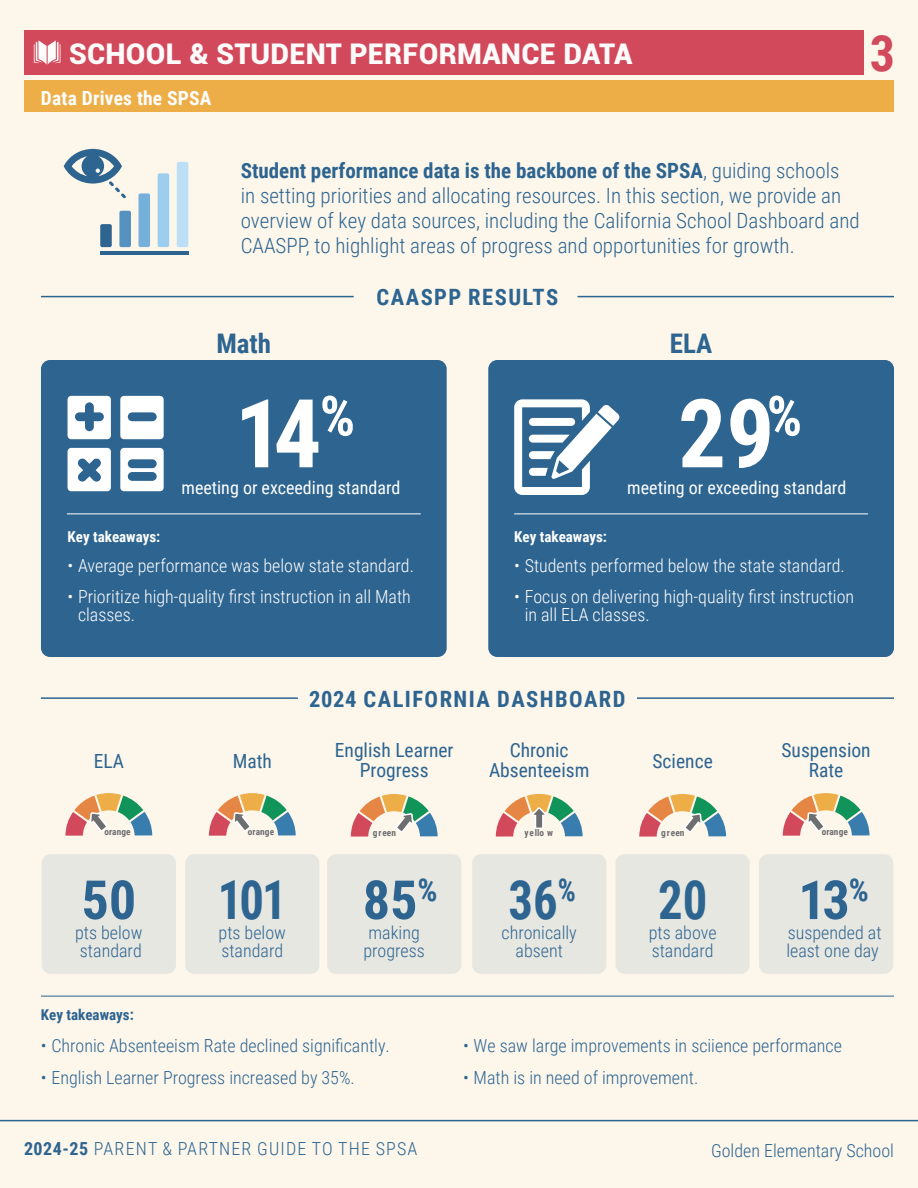
<style>
.page{position:relative;width:918px;height:1188px;background:#fcf6eb}
.page>*{position:absolute;margin:0;border:0;box-sizing:border-box;transform-origin:0 0}
.t1{font:700 95.25px "Roboto Condensed";color:#fff}
.t2{font:700 54px "Roboto Condensed";color:#2d6490}
.t3{font:700 54px "Roboto Condensed";color:#2d6490;scale:.9 1}
.t4{font:700 49.95px "Roboto Condensed";color:#d2495c}
.t5{font:900 28.5px "Roboto";letter-spacing:.01em;color:#fdfcfb}
.t6{font:700 27px "Roboto Condensed";color:#2d6490}
.t7{font:700 22.5px "Roboto Condensed";letter-spacing:.065em;color:#2d6490}
.t8{font:300 21px/25.2px "Roboto Condensed";color:#2d6490}
.t9{font:19.5px/19.5px "Roboto Condensed";color:#2d6490;text-align:center}
.t10{font:700 19.5px "Roboto Condensed";letter-spacing:.01em;color:#fff}
.t11{font:300 18px/18px "Roboto Condensed";color:#2d6490}
.t12{font:300 18px/18px "Roboto Condensed";color:#fff}
.t13{font:18px "Roboto Condensed";color:#fff}
.t14{font:300 18px "Roboto Condensed";letter-spacing:.065em;color:#2d6490}
.t15{font:700 15px "Roboto Condensed";color:#fff}
.t16{font:700 15px "Roboto Condensed";color:#2d6490}
.t17{font:700 9.3px "Roboto Condensed";letter-spacing:.005em;color:#6d6e70}
.s1{font-weight:700}
</style>
<div class="page">
<div style="left:41px;top:360px;width:406px;height:297px;background:#2d6490;border-radius:9px"></div>
<div style="left:42px;top:854px;width:134px;height:120px;background:#e7e7e2;border-radius:9px"></div>
<div style="left:185px;top:854px;width:134px;height:120px;background:#e7e7e2;border-radius:9px"></div>
<div style="left:327px;top:854px;width:134px;height:120px;background:#e7e7e2;border-radius:9px"></div>
<div style="left:472px;top:854px;width:134px;height:120px;background:#e7e7e2;border-radius:9px"></div>
<div style="left:616px;top:854px;width:134px;height:120px;background:#e7e7e2;border-radius:9px"></div>
<div style="left:759px;top:854px;width:134px;height:120px;background:#e7e7e2;border-radius:9px"></div>
<div style="left:488px;top:360px;width:406px;height:297px;background:#2d6490;border-radius:9px"></div>
<hr style="left:67px;top:514px;width:354px;height:1px;background:#fff">
<hr style="left:514px;top:514px;width:354px;height:1px;background:#fff">
<hr style="left:41px;top:996px;width:853px;height:1px;background:#2d6490">
<hr style="left:41px;top:296px;width:313px;height:1px;background:#2d6490">
<hr style="left:578px;top:296px;width:316px;height:1px;background:#2d6490">
<hr style="left:0;top:1120px;width:918px;height:1px;background:#2d6490">
<div style="left:24px;top:30px;width:840px;height:45px;background:#d2495c"></div>
<svg style="left:34px;top:40px;width:26px;height:25px"></svg>
<div style="left:24px;top:81px;width:870px;height:31px;background:#edae47"></div>
<hr style="left:41px;top:697px;width:257px;height:2px;background:#2d6490">
<hr style="left:637px;top:697px;width:257px;height:2px;background:#2d6490">
<hr style="left:100px;top:251px;width:88px;height:4px;background:#2d6490">
<div style="left:100px;top:224px;width:12px;height:23px;background:#2d6490;border-radius:2px"></div>
<div style="left:139px;top:193px;width:11px;height:54px;background:#75b0da;border-radius:2px"></div>
<div style="left:158px;top:173px;width:11px;height:74px;background:#9dceef;border-radius:2px"></div>
<div style="left:177px;top:162px;width:11px;height:85px;background:#bddff5;border-radius:2px"></div>
<div style="left:119px;top:211px;width:12px;height:36px;background:#5592bf;border-radius:2px"></div>
<svg style="left:64px;top:149px;width:62px;height:49px"></svg>
<svg style="left:120px;top:396px;width:44px;height:43px;background:#e0e8ee"></svg>
<svg style="left:68px;top:396px;width:43px;height:43px"></svg>
<svg style="left:68px;top:448px;width:43px;height:43px"></svg>
<svg style="left:120px;top:448px;width:44px;height:43px"></svg>
<svg style="left:514px;top:399px;width:105px;height:96px"></svg>
<svg style="left:65px;top:793px;width:87px;height:43px"></svg>
<svg style="left:209px;top:793px;width:87px;height:43px"></svg>
<svg style="left:783px;top:793px;width:87px;height:43px"></svg>
<svg style="left:496px;top:794px;width:87px;height:43px"></svg>
<svg style="left:351px;top:794px;width:87px;height:43px"></svg>
<svg style="left:639px;top:794px;width:87px;height:43px"></svg>
<p class="t5" style="left:69px;top:34px;width:565px">SCHOOL &amp; STUDENT PERFORMANCE DATA</p>
<p class="t4" style="left:870px;top:18px;width:27px">3</p>
<p class="t10" style="left:41px;top:84px;width:172px">Data Drives the SPSA</p>
<p class="t8" style="left:241px;top:157px;width:621px"><span class="s1">Student performance data is the backbone of the SPSA</span>, guiding schools<br>in setting priorities and allocating resources. In this section, we provide an overview of key data sources, including the California School Dashboard and CAASPP, to highlight areas of progress and opportunities for growth.</p>
<p class="t7" style="left:377px;top:281px;width:183px">CAASPP RESULTS</p>
<p class="t6" style="left:216px;top:324px;width:56px">Math</p>
<p class="t6" style="left:670px;top:324px;width:44px">ELA</p>
<p class="t1" style="left:235px;top:367px;width:122px">14<sup>%</sup></p>
<p class="t15" style="left:68px;top:526px;width:94px">Key takeaways:</p>
<p class="t13" style="left:182px;top:475px;width:221px">meeting or exceeding standard</p>
<p class="t12" style="left:68px;top:556px;width:348px">• Average performance was below state standard.</p>
<p class="t12" style="left:78px;top:587px;width:334px;text-indent:-10px">• Prioritize high-quality first instruction in all Math classes.</p>
<p class="t1" style="left:678px;top:367px;width:126px">29<sup>%</sup></p>
<p class="t15" style="left:514px;top:526px;width:94px">Key takeaways:</p>
<p class="t13" style="left:627px;top:475px;width:221px">meeting or exceeding standard</p>
<p class="t12" style="left:514px;top:556px;width:332px">• Students performed below the state standard.</p>
<p class="t12" style="left:525px;top:587px;width:331px;text-indent:-10px">• Focus on delivering high-quality first instruction in all ELA classes.</p>
<p class="t9" style="left:94px;top:751px;width:32px">ELA</p>
<p class="t9" style="left:233px;top:751px;width:41px">Math</p>
<p class="t7" style="left:309px;top:684px;width:318px">2024 CALIFORNIA DASHBOARD</p>
<p class="t9" style="left:335px;top:740px;width:120px">English Learner<br>Progress</p>
<p class="t9" style="left:489px;top:740px;width:102px">Chronic<br>Absenteeism</p>
<p class="t9" style="left:782px;top:740px;width:91px">Suspension<br>Rate</p>
<p class="t9" style="left:653px;top:751px;width:62px">Science</p>
<p class="t17" style="left:105px;top:826px;width:28px">orange</p>
<p class="t17" style="left:248px;top:826px;width:28px">orange</p>
<p class="t17" style="left:373px;top:827px;width:25px">green</p>
<p class="t17" style="left:524px;top:827px;width:30px">yello w</p>
<p class="t17" style="left:661px;top:827px;width:25px">green</p>
<p class="t17" style="left:822px;top:826px;width:28px">orange</p>
<p class="t2" style="left:82px;top:862px;width:56px">50</p>
<p class="t11" style="left:75px;top:923px;width:69px">pts below</p>
<p class="t11" style="left:80px;top:941px;width:63px">standard</p>
<p class="t16" style="left:41px;top:1004px;width:94px">Key takeaways:</p>
<p class="t3" style="left:218px;top:862px;width:78px">101</p>
<p class="t2" style="left:363px;top:862px;width:76px">85<sup>%</sup></p>
<p class="t3" style="left:509px;top:862px;width:76px">36<sup>%</sup></p>
<p class="t3" style="left:658px;top:862px;width:56px">20</p>
<p class="t2" style="left:798px;top:862px;width:72px">13<sup>%</sup></p>
<p class="t11" style="left:219px;top:923px;width:69px">pts below standard</p>
<p class="t11" style="left:364px;top:923px;width:63px">making progress</p>
<p class="t11" style="left:502px;top:923px;width:77px;text-align:center">chronically absent</p>
<p class="t11" style="left:786px;top:923px;width:97px">suspended at least one day</p>
<p class="t11" style="left:649px;top:923px;width:69px">pts above standard</p>
<p class="t11" style="left:41px;top:1036px;width:350px">• Chronic Absenteeism Rate declined significantly.</p>
<p class="t11" style="left:41px;top:1068px;width:315px">• English Learner Progress increased by 35%.</p>
<p class="t11" style="left:463px;top:1036px;width:380px">• We saw large improvements in sciience performance</p>
<p class="t11" style="left:463px;top:1068px;width:237px">• Math is in need of improvement.</p>
<p class="t14" style="left:24px;top:1136px;width:395px"><span class="s1">2024-25</span> PARENT &amp; PARTNER GUIDE TO THE SPSA</p>
<p class="t11" style="left:711px;top:1141px;width:184px">Golden Elementary School</p>
</div>
